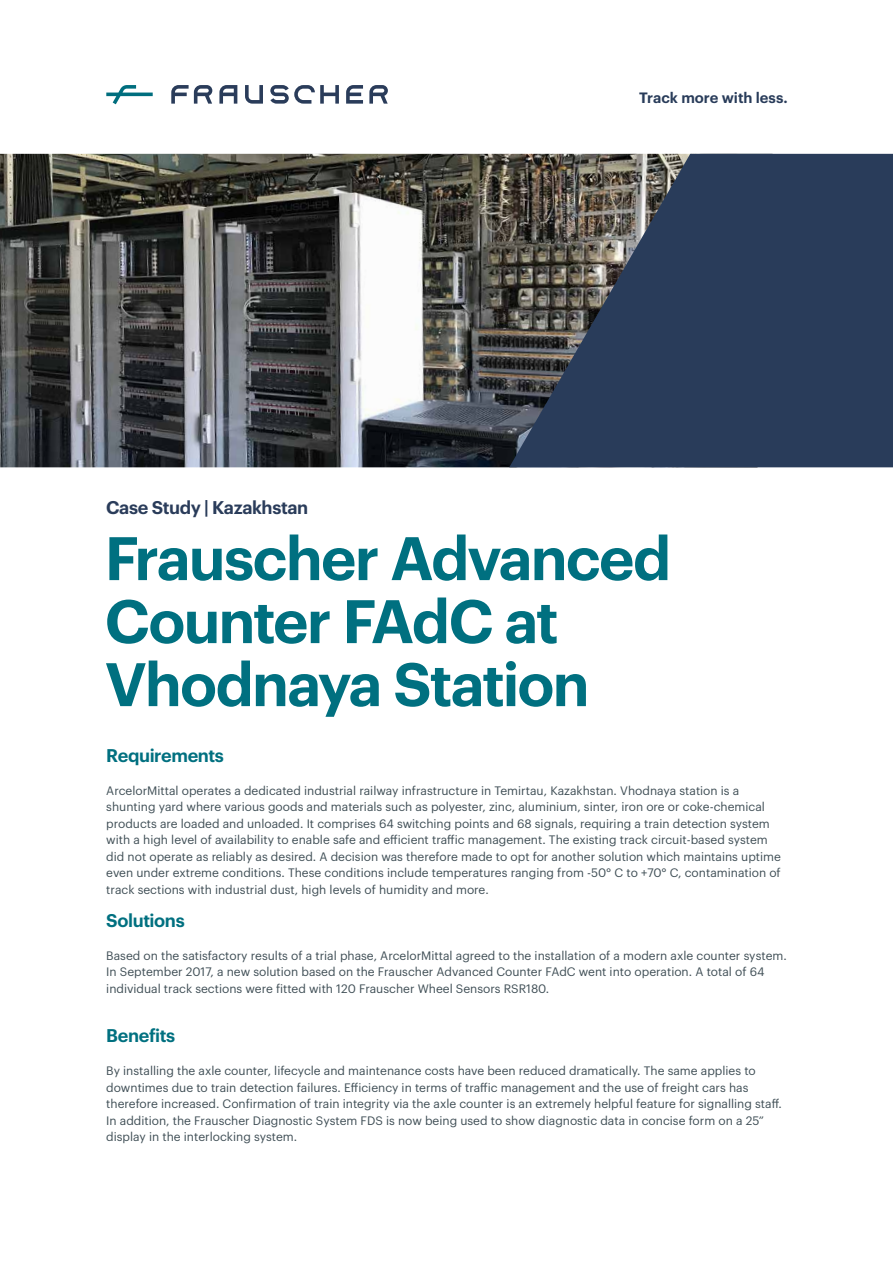
<style>
.page{position:relative;width:893px;height:1263px;background:#fff}
.page>*{position:absolute;margin:0;border:0;box-sizing:border-box;transform-origin:0 0}
.t1{font:600 60px/63px "Graphik LCG";letter-spacing:-.03em;color:#007080}
.t2{font:600 18px "Graphik LCG";letter-spacing:-.02em;color:#007080}
.t3{font:600 18px "Graphik LCG";letter-spacing:-.02em;color:#2a3c5a}
.t4{font:600 14.7px "Graphik LCG";color:#293c5a}
.t5{font:12px/16.5px "Graphik LCG";color:#3f4e55}
</style>
<div class="page">
<svg style="left:346px;top:85px;width:17px;height:19px"></svg>
<svg style="left:245px;top:85px;width:18px;height:19px"></svg>
<svg style="left:219px;top:85px;width:18px;height:19px"></svg>
<svg style="left:270px;top:85px;width:69px;height:19px"></svg>
<svg style="left:369px;top:85px;width:19px;height:19px"></svg>
<svg style="left:171px;top:85px;width:41px;height:19px"></svg>
<svg style="left:106px;top:85px;width:47px;height:19px"></svg>
<img style="left:0;top:154px;width:509px;height:313px">
<svg style="left:509px;top:154px;width:384px;height:313px;background:#364358"></svg>
<h2 class="t3" style="left:106px;top:494px;width:204px">Case Study | Kazakhstan</h2>
<p class="t4" style="left:639px;top:87px;width:150px">Track more with less.</p>
<h1 class="t1" style="left:105px;top:522px;width:568px">Frauscher Advanced<br>Counter FAdC at<br>Vhodnaya Station</h1>
<h2 class="t2" style="left:106px;top:741px;width:119px">Requirements</h2>
<p class="t5" style="left:106px;top:781px;width:676px">ArcelorMittal operates a dedicated industrial railway infrastructure in Temirtau, Kazakhstan. Vhodnaya station is a shunting yard where various goods and materials such as polyester, zinc, aluminium, sinter, iron ore or coke-chemical products are loaded and unloaded. It comprises 64 switching points and 68 signals, requiring a train detection system with a high level of availability to enable safe and efficient traffic management. The existing track circuit-based system did not operate as reliably as desired. A decision was therefore made to opt for another solution which maintains uptime even under extreme conditions. These conditions include temperatures ranging from -50° C to +70° C, contamination of track sections with industrial dust, high levels of humidity and more.</p>
<h2 class="t2" style="left:106px;top:906px;width:80px">Solutions</h2>
<p class="t5" style="left:106px;top:946px;width:682px">Based on the satisfactory results of a trial phase, ArcelorMittal agreed to the installation of a modern axle counter system.<br>In September 2017, a new solution based on the Frauscher Advanced Counter FAdC went into operation. A total of 64 individual track sections were fitted with 120 Frauscher Wheel Sensors RSR180.</p>
<h2 class="t2" style="left:106px;top:1022px;width:70px">Benefits</h2>
<p class="t5" style="left:106px;top:1061px;width:677px">By installing the axle counter, lifecycle and maintenance costs have been reduced dramatically. The same applies to downtimes due to train detection failures. Efficiency in terms of traffic management and the use of freight cars has therefore increased. Confirmation of train integrity via the axle counter is an extremely helpful feature for signalling staff.<br>In addition, the Frauscher Diagnostic System FDS is now being used to show diagnostic data in concise form on a 25” display in the interlocking system.</p>
</div>
